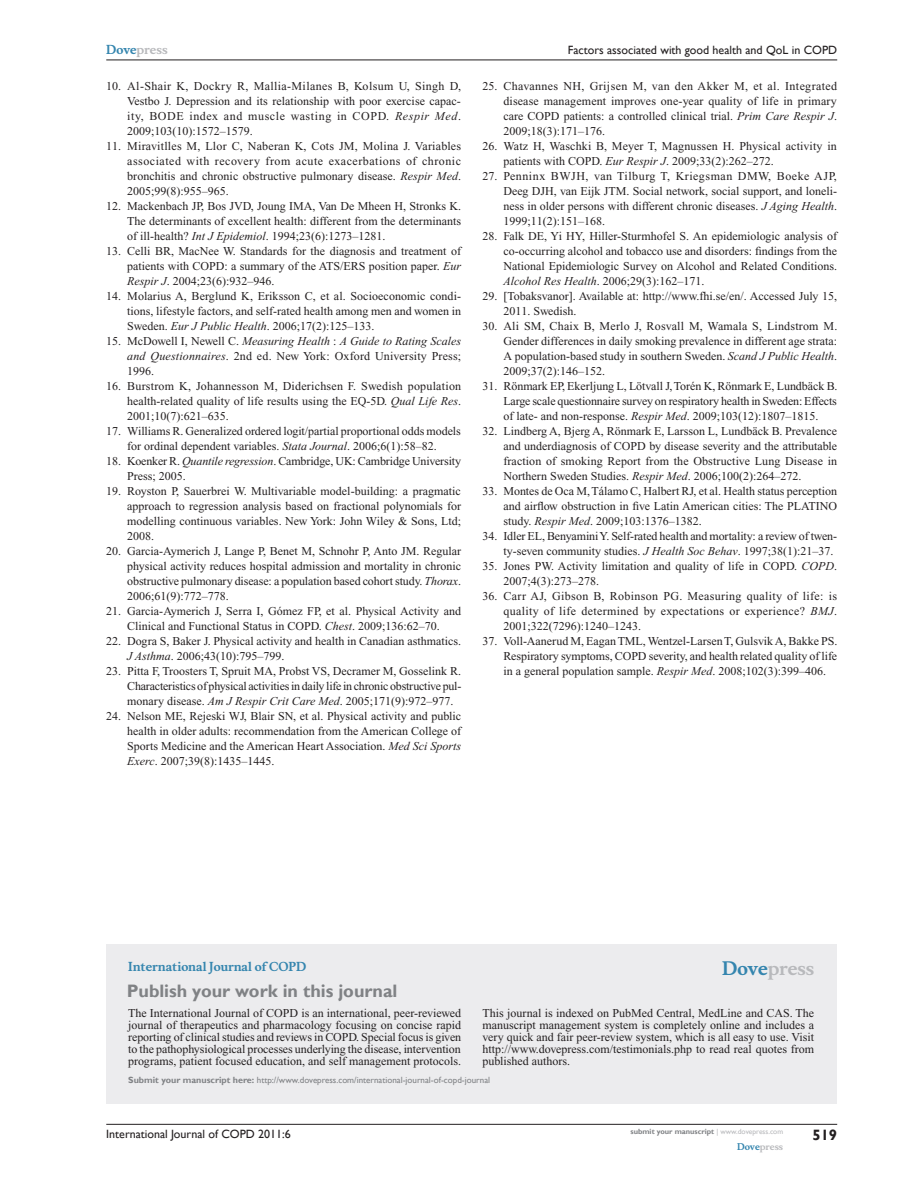
<style>
.page{position:relative;width:918px;height:1188px;background:#fff}
.page>*{position:absolute;margin:0;border:0;box-sizing:border-box;transform-origin:0 0}
.t1{font:700 18px "Gill Sans";color:#808285}
.t2{font:700 18px "Musee";color:#b8b9bc}
.t3{font:700 15px "Gill Sans";color:#231f20}
.t4{font:12px/15px "Times New Roman";color:#231f20;text-align:justify}
.t5{font:12px "Gill Sans";color:#231f20}
.t6{font:700 12px "Musee";color:#3485ae}
.t7{font:700 12px "Musee";color:#b8b9bc}
.t8{font:9px "Gill Sans";color:#808285}
.t9{font:700 9px "Musee";color:#b8b9bc}
.t10{font:700 7.5px "Gill Sans";color:#808285}
.s1{color:#3485ae}
.s2{font-style:italic}
.s3{font-weight:700}
.s4{font-weight:400;color:#b8b9bc}
</style>
<div class="page">
<div style="left:106px;top:944px;width:731px;height:159px;background:#ececee"></div>
<hr style="left:106px;top:1124px;width:731px;height:1px;background:#231f20">
<hr style="left:106px;top:60px;width:731px;height:1px;background:#231f20">
<p class="t7" style="left:106px;top:43px;width:63px"><span class="s1">Dove</span>press</p>
<p class="t4" style="left:127px;top:79px;width:335px;text-indent:-21px">10. Al-Shair K, Dockry R, Mallia-Milanes B, Kolsum U, Singh D, Vestbo J. Depression and its relationship with poor exercise capac&shy;ity, BODE index and muscle wasting in COPD. <span class="s2">Respir Med</span>.<br>2009;103(10):1572–1579.</p>
<p class="t4" style="left:127px;top:139px;width:335px;text-indent:-21px">11. Miravitlles M, Llor C, Naberan K, Cots JM, Molina J. Variables associated with recovery from acute exacerbations of chronic bronchitis and chronic obstructive pulmonary disease. <span class="s2">Respir Med</span>.<br>2005;99(8):955–965.</p>
<p class="t4" style="left:127px;top:199px;width:335px;text-indent:-21px">12. Mackenbach JP, Bos JVD, Joung IMA, Van De Mheen H, Stronks K.<br>The determinants of excellent health: different from the determinants of ill-health? <span class="s2">Int J Epidemiol</span>. 1994;23(6):1273–1281.</p>
<p class="t4" style="left:127px;top:244px;width:335px;text-indent:-21px">13. Celli BR, MacNee W. Standards for the diagnosis and treatment of patients with COPD: a summary of the ATS/ERS position paper. <span class="s2">Eur Respir J</span>. 2004;23(6):932–946.</p>
<p class="t4" style="left:127px;top:289px;width:335px;text-indent:-21px">14. Molarius A, Berglund K, Eriksson C, et al. Socioeconomic condi&shy;tions, lifestyle factors, and self-rated health among men and women in Sweden. <span class="s2">Eur J Public Health</span>. 2006;17(2):125–133.</p>
<p class="t4" style="left:127px;top:334px;width:336px;text-indent:-21px">15. McDowell I, Newell C. <span class="s2">Measuring Health</span> : <span class="s2">A Guide to Rating Scales and Questionnaires</span>. 2nd ed. New York: Oxford University Press; 1996.</p>
<p class="t4" style="left:127px;top:379px;width:335px;text-indent:-21px">16. Burstrom K, Johannesson M, Diderichsen F. Swedish population health-related quality of life results using the EQ-5D. <span class="s2">Qual Life Res</span>.<br>2001;10(7):621–635.</p>
<p class="t4" style="left:106px;top:424px;width:356px;text-align:center">17. Williams R. Generalized ordered logit/partial proportional odds models for ordinal dependent variables. <span class="s2">Stata Journal</span>. 2006;6(1):58–82.</p>
<p class="t4" style="left:127px;top:454px;width:335px;text-indent:-21px">18. Koenker R. <span class="s2">Quantile regression</span>. Cambridge, UK: Cambridge University<br>Press; 2005.</p>
<p class="t4" style="left:127px;top:484px;width:335px;text-indent:-21px">19. Royston P, Sauerbrei W. Multivariable model-building: a pragmatic approach to regression analysis based on fractional polynomials for modelling continuous variables. New York: John Wiley &amp; Sons, Ltd; 2008.</p>
<p class="t4" style="left:127px;top:544px;width:335px;text-indent:-21px">20. Garcia-Aymerich J, Lange P, Benet M, Schnohr P, Anto JM. Regular physical activity reduces hospital admission and mortality in chronic obstructive pulmonary disease: a population based cohort study. <span class="s2">Thorax</span>.<br>2006;61(9):772–778.</p>
<p class="t4" style="left:106px;top:604px;width:356px;text-align:center">21. Garcia-Aymerich J, Serra I, Gómez FP, et al. Physical Activity and<br>Clinical and Functional Status in COPD. <span class="s2">Chest</span>. 2009;136:62–70.</p>
<p class="t4" style="left:127px;top:634px;width:335px;text-indent:-21px">22. Dogra S, Baker J. Physical activity and health in Canadian asthmatics.<br><span class="s2">J Asthma</span>. 2006;43(10):795–799.</p>
<p class="t4" style="left:127px;top:664px;width:336px;text-indent:-21px">23. Pitta F, Troosters T, Spruit MA, Probst VS, Decramer M, Gosselink R.<br>Characteristics of physical activities in daily life in chronic obstructive pul&shy;monary disease. <span class="s2">Am J Respir Crit Care Med</span>. 2005;171(9):972–977.</p>
<p class="t4" style="left:127px;top:709px;width:335px;text-indent:-21px">24. Nelson ME, Rejeski WJ, Blair SN, et al. Physical activity and public health in older adults: recommendation from the American College of Sports Medicine and the American Heart Association. <span class="s2">Med Sci Sports Exerc</span>. 2007;39(8):1435–1445.</p>
<p class="t5" style="left:568px;top:43px;width:271px">Factors associated with good health and QoL in COPD</p>
<p class="t4" style="left:503px;top:79px;width:335px;text-indent:-21px">25. Chavannes NH, Grijsen M, van den Akker M, et al. Integrated disease management improves one-year quality of life in primary care COPD patients: a controlled clinical trial. <span class="s2">Prim Care Respir J</span>.<br>2009;18(3):171–176.</p>
<p class="t4" style="left:503px;top:139px;width:335px;text-indent:-21px">26. Watz H, Waschki B, Meyer T, Magnussen H. Physical activity in patients with COPD. <span class="s2">Eur Respir J</span>. 2009;33(2):262–272.</p>
<p class="t4" style="left:503px;top:169px;width:335px;text-indent:-21px">27. Penninx BWJH, van Tilburg T, Kriegsman DMW, Boeke AJP, Deeg DJH, van Eijk JTM. Social network, social support, and loneli&shy;ness in older persons with different chronic diseases. <span class="s2">J Aging Health</span>.<br>1999;11(2):151–168.</p>
<p class="t4" style="left:503px;top:229px;width:335px;text-indent:-21px">28. Falk DE, Yi HY, Hiller-Sturmhofel S. An epidemiologic analysis of co-occurring alcohol and tobacco use and disorders: findings from the National Epidemiologic Survey on Alcohol and Related Conditions.<br><span class="s2">Alcohol Res Health</span>. 2006;29(3):162–171.</p>
<p class="t4" style="left:503px;top:289px;width:335px;text-indent:-21px">29. [Tobaksvanor]. Available at: http://www.fhi.se/en/. Accessed July 15,<br>2011. Swedish.</p>
<p class="t4" style="left:503px;top:319px;width:335px;text-indent:-21px">30. Ali SM, Chaix B, Merlo J, Rosvall M, Wamala S, Lindstrom M.<br>Gender differences in daily smoking prevalence in different age strata:<br>A population-based study in southern Sweden. <span class="s2">Scand J Public Health</span>.<br>2009;37(2):146–152.</p>
<p class="t4" style="left:503px;top:379px;width:335px;text-indent:-21px">31. Rönmark EP, Ekerljung L, Lötvall J, Torén K, Rönmark E, Lundbäck B.<br>Large scale questionnaire survey on respiratory health in Sweden: Effects of late- and non-response. <span class="s2">Respir Med</span>. 2009;103(12):1807–1815.</p>
<p class="t4" style="left:503px;top:424px;width:335px;text-indent:-21px">32. Lindberg A, Bjerg A, Rönmark E, Larsson L, Lundbäck B. Prevalence and underdiagnosis of COPD by disease severity and the attributable fraction of smoking Report from the Obstructive Lung Disease in Northern Sweden Studies. <span class="s2">Respir Med</span>. 2006;100(2):264–272.</p>
<p class="t4" style="left:503px;top:484px;width:335px;text-indent:-21px">33. Montes de Oca M, Tálamo C, Halbert RJ, et al. Health status perception and airflow obstruction in five Latin American cities: The PLATINO study. <span class="s2">Respir Med</span>. 2009;103:1376–1382.</p>
<p class="t4" style="left:503px;top:529px;width:335px;text-indent:-21px">34. Idler EL, Benyamini Y. Self-rated health and mortality: a review of twen&shy;ty-seven community studies. <span class="s2">J Health Soc Behav</span>. 1997;38(1):21–37.</p>
<p class="t4" style="left:503px;top:559px;width:335px;text-indent:-21px">35. Jones PW. Activity limitation and quality of life in COPD. <span class="s2">COPD</span>.<br>2007;4(3):273–278.</p>
<p class="t4" style="left:503px;top:589px;width:335px;text-indent:-21px">36. Carr AJ, Gibson B, Robinson PG. Measuring quality of life: is quality of life determined by expectations or experience? <span class="s2">BMJ</span>.<br>2001;322(7296):1240–1243.</p>
<p class="t4" style="left:503px;top:634px;width:336px;text-indent:-21px">37. Voll-Aanerud M, Eagan TML, Wentzel-Larsen T, Gulsvik A, Bakke PS.<br>Respiratory symptoms, COPD severity, and health related quality of life in a general population sample. <span class="s2">Respir Med</span>. 2008;102(3):399–406.</p>
<p class="t6" style="left:128px;top:959px;width:180px">International Journal of COPD</p>
<h1 class="t1" style="left:127px;top:980px;width:272px">Publish your work in this journal</h1>
<h1 class="t2" style="left:722px;top:958px;width:94px"><span class="s1">Dove</span>press</h1>
<p class="t4" style="left:128px;top:1007px;width:334px;line-height:12px">The International Journal of COPD is an international, peer-reviewed journal of therapeutics and pharmacology focusing on concise rapid reporting of clinical studies and reviews in COPD. Special focus is given to the pathophysiological processes underlying the disease, intervention programs, patient focused education, and self management protocols.</p>
<p class="t4" style="left:482px;top:1007px;width:333px;line-height:12px">This journal is indexed on PubMed Central, MedLine and CAS. The manuscript management system is completely online and includes a very quick and fair peer-review system, which is all easy to use. Visit http://www.dovepress.com/testimonials.php to read real quotes from published authors.</p>
<p class="t8" style="left:128px;top:1075px;width:363px"><span class="s3">Submit your manuscript here:</span> http://www.dovepress.com/international-journal-of-copd-journal</p>
<p class="t5" style="left:106px;top:1127px;width:186px">International Journal of COPD 2011:6</p>
<p class="t10" style="left:631px;top:1127px;width:154px">submit your manuscript <span class="s4">| www.dovepress.com</span></p>
<p class="t9" style="left:737px;top:1141px;width:48px"><span class="s1">Dove</span>press</p>
<p class="t3" style="left:812px;top:1126px;width:26px">519</p>
</div>
